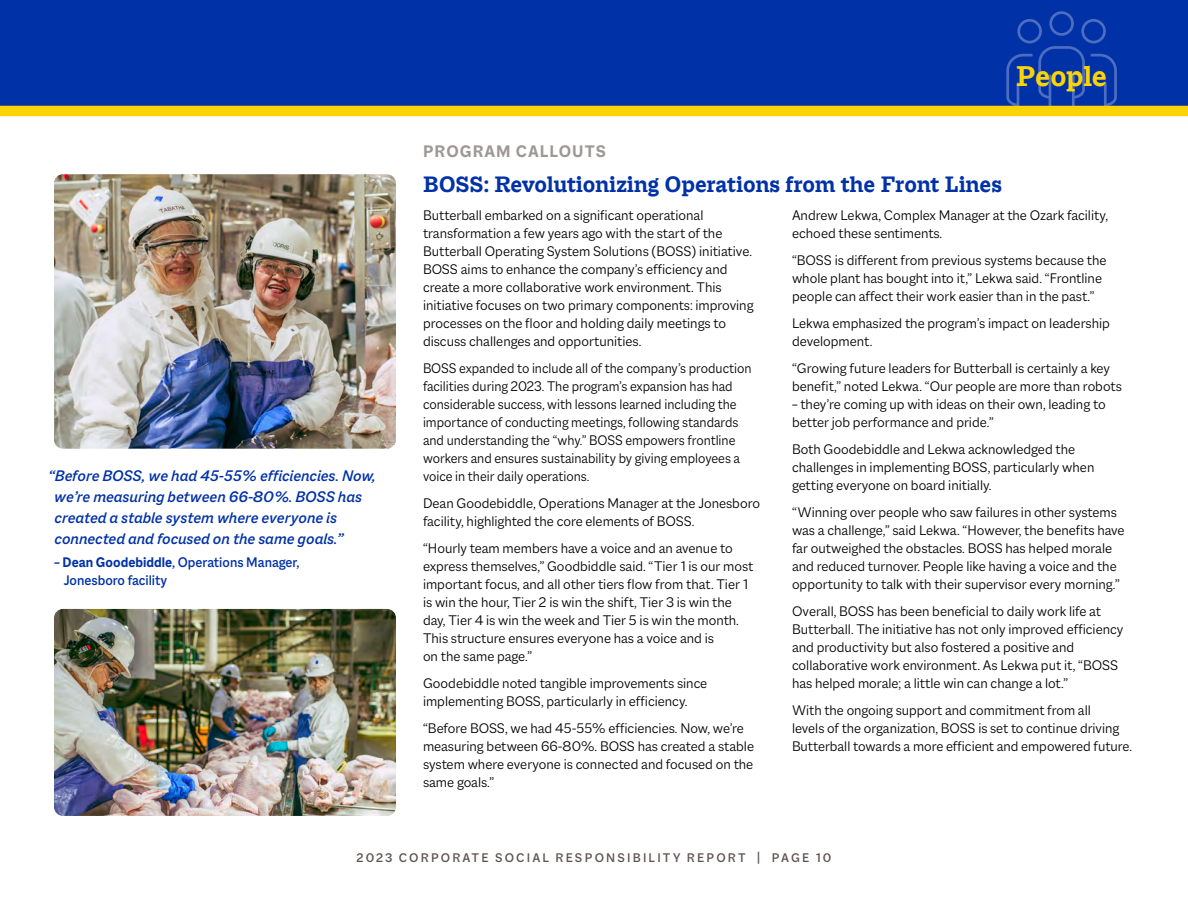
<style>
.page{position:relative;width:1188px;height:918px;background:#fff}
.page>*{position:absolute;margin:0;border:0;box-sizing:border-box;transform-origin:0 0}
.t1{font:700 30.75px "Macklin Slab";color:#fcd405}
.t2{font:700 24px "Macklin Slab";color:#0031a7}
.t3{font:700 18px "Macklin Sans";letter-spacing:.06em;color:#9d9795}
.t4{font:italic 500 16.5px/21px "Macklin Sans";letter-spacing:-.005em;color:#0031a7}
.t5{font:300 15px/18px "Macklin Sans";color:#000}
.t6{font:300 15px/18px "Macklin Sans";color:#000;scale:.96 1}
.t7{font:500 15px/18px "Macklin Sans";color:#0031a7}
.t8{font:500 13.5px "Macklin Sans";letter-spacing:.16em;color:#5f5252}
.s1{font-style:italic}
.s2{font-weight:700}
</style>
<div class="page">
<div style="left:0;top:0;width:1188px;height:106px;background:#0031a7"></div>
<svg style="left:1006px;top:11px;width:111px;height:95px"></svg>
<div style="left:0;top:106px;width:1188px;height:10px;background:#fcd405"></div>
<img style="left:54px;top:174px;width:342px;height:275px">
<img style="left:54px;top:609px;width:342px;height:207px">
<p class="t4" style="left:54px;top:465px;width:323px;text-indent:-6px">“Before BOSS, we had 45-55% efficiencies. Now, we’re measuring between 66-80%. BOSS has created a stable system where everyone is connected and focused on the same goals.”</p>
<p class="t7" style="left:64px;top:553px;width:237px;text-indent:-9px"><span class="s1">–</span> <span class="s2">Dean Goodebiddle</span>, Operations Manager,<br>Jonesboro facility</p>
<h1 class="t1" style="left:1016px;top:58px;width:92px">People</h1>
<p class="t3" style="left:423px;top:141px;width:185px">PROGRAM CALLOUTS</p>
<h2 class="t2" style="left:423px;top:170px;width:581px">BOSS: Revolutionizing Operations from the Front Lines</h2>
<p class="t5" style="left:423px;top:206px;width:332px">Butterball embarked on a significant operational transformation a few years ago with the start of the Butterball Operating System Solutions (BOSS) initiative.<br>BOSS aims to enhance the company’s efficiency and create a more collaborative work environment. This initiative focuses on two primary components: improving processes on the floor and holding daily meetings to discuss challenges and opportunities.</p>
<p class="t6" style="left:423px;top:359px;width:344px">BOSS expanded to include all of the company’s production facilities during 2023. The program’s expansion has had considerable success, with lessons learned including the importance of conducting meetings, following standards and understanding the “why.” BOSS empowers frontline workers and ensures sustainability by giving employees a voice in their daily operations.</p>
<p class="t5" style="left:423px;top:494px;width:339px">Dean Goodebiddle, Operations Manager at the Jonesboro facility, highlighted the core elements of BOSS.</p>
<p class="t5" style="left:423px;top:539px;width:332px">“Hourly team members have a voice and an avenue to express themselves,” Goodbiddle said. “Tier 1 is our most important focus, and all other tiers flow from that. Tier 1 is win the hour, Tier 2 is win the shift, Tier 3 is win the day, Tier 4 is win the week and Tier 5 is win the month.<br>This structure ensures everyone has a voice and is<br>on the same page.”</p>
<p class="t5" style="left:423px;top:674px;width:286px">Goodebiddle noted tangible improvements since implementing BOSS, particularly in efficiency.</p>
<p class="t5" style="left:423px;top:719px;width:333px">“Before BOSS, we had 45-55% efficiencies. Now, we’re measuring between 66-80%. BOSS has created a stable system where everyone is connected and focused on the same goals.”</p>
<p class="t5" style="left:792px;top:206px;width:318px">Andrew Lekwa, Complex Manager at the Ozark facility, echoed these sentiments.</p>
<p class="t5" style="left:792px;top:251px;width:316px">“BOSS is different from previous systems because the whole plant has bought into it,” Lekwa said. “Frontline people can affect their work easier than in the past.”</p>
<p class="t5" style="left:792px;top:314px;width:319px">Lekwa emphasized the program’s impact on leadership development.</p>
<p class="t5" style="left:792px;top:359px;width:331px">“Growing future leaders for Butterball is certainly a key benefit,” noted Lekwa. “Our people are more than robots</p>
<p class="t5" style="left:792px;top:395px;width:315px">– they’re coming up with ideas on their own, leading to better job performance and pride.”</p>
<p class="t5" style="left:792px;top:440px;width:304px">Both Goodebiddle and Lekwa acknowledged the challenges in implementing BOSS, particularly when getting everyone on board initially.</p>
<p class="t5" style="left:792px;top:503px;width:334px">“Winning over people who saw failures in other systems was a challenge,” said Lekwa. “However, the benefits have far outweighed the obstacles. BOSS has helped morale and reduced turnover. People like having a voice and the opportunity to talk with their supervisor every morning.”</p>
<p class="t5" style="left:792px;top:602px;width:333px">Overall, BOSS has been beneficial to daily work life at Butterball. The initiative has not only improved efficiency and productivity but also fostered a positive and collaborative work environment. As Lekwa put it, “BOSS has helped morale; a little win can change a lot.”</p>
<p class="t5" style="left:792px;top:701px;width:342px">With the ongoing support and commitment from all<br>levels of the organization, BOSS is set to continue driving<br>Butterball towards a more efficient and empowered future.</p>
<p class="t8" style="left:357px;top:850px;width:476px">2023 CORPORATE SOCIAL RESPONSIBILITY REPORT | PAGE 10</p>
</div>
